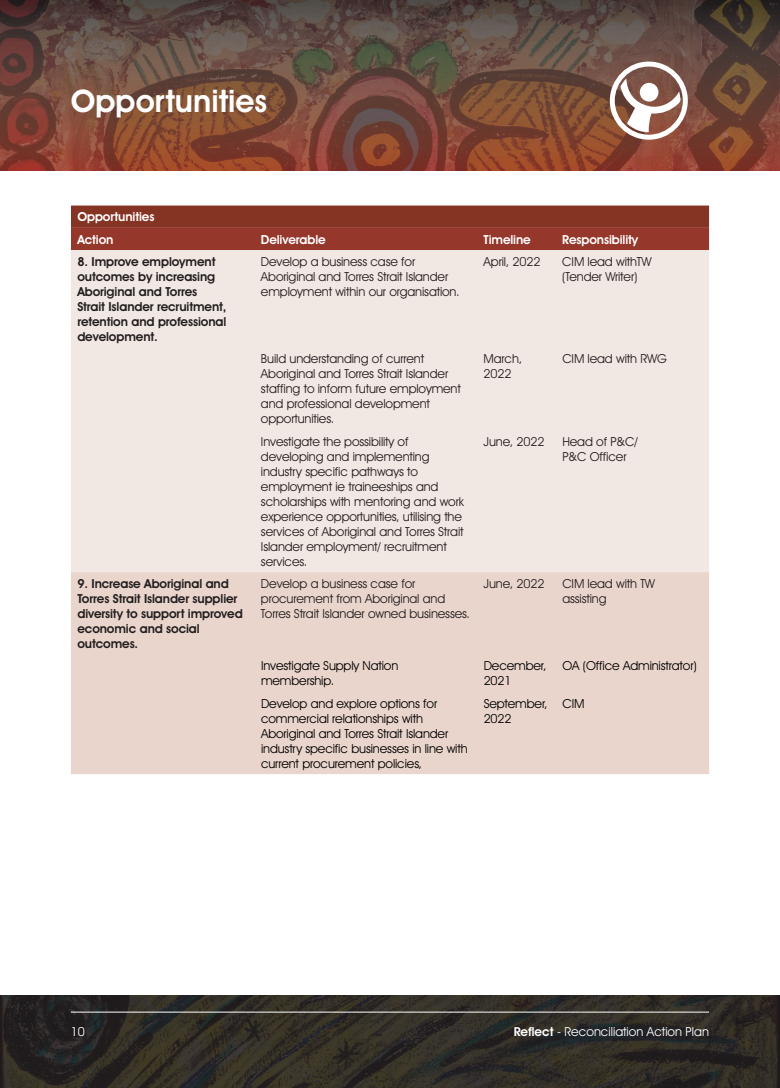
<style>
.page{position:relative;width:780px;height:1088px;background:#fff}
.page>*{position:absolute;margin:0;border:0;box-sizing:border-box;transform-origin:0 0}
.t1{font:600 31.25px "Avant Garde IT Cby BT";color:#fff}
.t2{font:12.5px/15px "Avant Garde IT Cby BT";letter-spacing:-.01em;color:#231f20}
.t3{font:12.5px/15px "Avant Garde IT Cby BT";letter-spacing:-.01em;color:#000}
.t4{font:600 12.5px/15px "Avant Garde IT Cby BT";letter-spacing:-.01em;color:#231f20}
.t5{font:600 12.5px/22.2px "Avant Garde IT Cby BT";letter-spacing:-.01em;color:#fff}
.t6{font:12.5px "Avant Garde IT Cby BT";color:#fff}
.s1{font-weight:600}
</style>
<div class="page">
<svg style="left:0;top:996px;width:780px;height:92px;background:#2f2b26"></svg>
<hr style="left:71px;top:1012px;width:638px;height:1px;background:#fff">
<svg style="left:71px;top:206px;width:638px;height:44px;background:#8d3527"></svg>
<div style="left:71px;top:250px;width:638px;height:322px;background:#f2e8e3"></div>
<div style="left:71px;top:572px;width:638px;height:202px;background:#ead5cc"></div>
<svg style="left:0;top:0;width:780px;height:170px;background:#6e483a"></svg>
<svg style="left:609px;top:61px;width:79px;height:79px"></svg>
<div style="left:639px;top:83px;width:19px;height:19px;background:#fff;border-radius:50%"></div>
<h1 class="t1" style="left:71px;top:83px;width:198px">Opportunities</h1>
<p class="t5" style="left:77px;top:206px;width:79px">Opportunities<br>Action</p>
<p class="t5" style="left:261px;top:228px;width:66px">Deliverable</p>
<p class="t5" style="left:483px;top:228px;width:49px">Timeline</p>
<p class="t5" style="left:562px;top:228px;width:77px">Responsibility</p>
<p class="t4" style="left:77px;top:254px;width:151px">8. Improve employment outcomes by increasing<br>Aboriginal and Torres<br>Strait Islander recruitment, retention and professional development.</p>
<p class="t2" style="left:261px;top:254px;width:200px">Develop a business case for<br>Aboriginal and Torres Strait Islander employment within our organisation.</p>
<p class="t2" style="left:483px;top:254px;width:58px">April, 2022</p>
<p class="t2" style="left:562px;top:254px;width:91px">CIM lead withTW (Tender Writer)</p>
<p class="t2" style="left:261px;top:351px;width:201px">Build understanding of current<br>Aboriginal and Torres Strait Islander staffing to inform future employment and professional development opportunities.</p>
<p class="t2" style="left:483px;top:351px;width:40px">March,<br>2022</p>
<p class="t2" style="left:562px;top:351px;width:106px">CIM lead with RWG</p>
<p class="t2" style="left:261px;top:434px;width:204px">Investigate the possibility of developing and implementing industry specific pathways to employment ie traineeships and scholarships with mentoring and work experience opportunities, utilising the services of Aboriginal and Torres Strait<br>Islander employment/ recruitment services.</p>
<p class="t2" style="left:483px;top:434px;width:62px">June, 2022</p>
<p class="t2" style="left:562px;top:434px;width:77px">Head of P&amp;C/<br>P&amp;C Officer</p>
<p class="t4" style="left:77px;top:576px;width:167px">9. Increase Aboriginal and<br>Torres Strait Islander supplier diversity to support improved economic and social outcomes.</p>
<p class="t2" style="left:261px;top:576px;width:210px">Develop a business case for procurement from Aboriginal and<br>Torres Strait Islander owned businesses.</p>
<p class="t2" style="left:483px;top:576px;width:62px">June, 2022</p>
<p class="t2" style="left:562px;top:576px;width:94px">CIM lead with TW assisting</p>
<p class="t3" style="left:261px;top:658px;width:139px">Investigate Supply Nation membership.</p>
<p class="t3" style="left:483px;top:658px;width:64px">December,<br>2021</p>
<p class="t3" style="left:562px;top:658px;width:136px">OA (Office Administrator)</p>
<p class="t3" style="left:261px;top:695px;width:208px">Develop and explore options for commercial relationships with Aboriginal and Torres Strait Islander industry specific businesses in line with current procurement policies,</p>
<p class="t3" style="left:483px;top:695px;width:65px">September,<br>2022</p>
<p class="t3" style="left:562px;top:695px;width:23px">CIM</p>
<p class="t6" style="left:71px;top:1023px;width:16px">10</p>
<p class="t6" style="left:513px;top:1023px;width:197px"><span class="s1">Reflect</span> - Reconciliation Action Plan</p>
</div>
